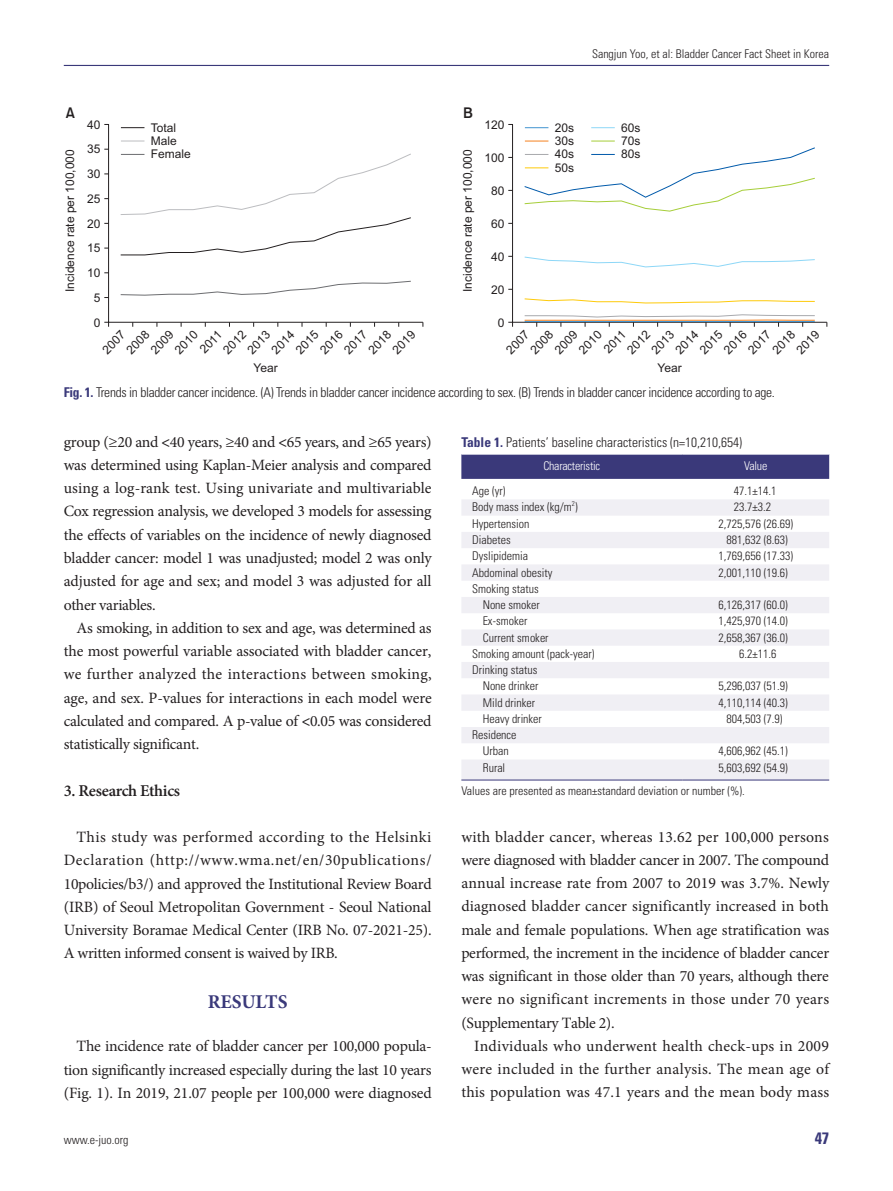
<style>
.page{position:relative;width:893px;height:1191px;background:#fff}
.page>*{position:absolute;margin:0;border:0;box-sizing:border-box;transform-origin:0 0}
.서론_1st{font:700 19.5px "Minion Pro";color:#3a397a}
._1__제목_2nd{font:600 16.5px "Minion Pro";letter-spacing:-.02em;color:#231f20}
.t1{font:700 condensed 16.5px "Univers LT Std";color:#3a397a}
.본문{font:15.75px/23.2px "Minion Pro";letter-spacing:-.01em;color:#231f20;text-align:justify}
.t2{font:15px "Gothic 725 BT Bold A";color:#231f20}
.그림제목{font:300 condensed 13.5px "Univers LT Std";letter-spacing:-.02em;color:#231f20}
.표제목{font:300 condensed 13.5px "Univers LT Std";color:#231f20}
.표본문{font:300 condensed 12px "Univers LT Std";color:#231f20}
.t3{font:12px/24.8px "Arial";color:#231f20;text-align:justify}
.표_1_line{font:300 condensed 12px "Univers LT Std";letter-spacing:-.02em;color:#fff}
.표본문-2{font:300 condensed 7.05px "Univers LT Std";color:#231f20}
.s1{font-weight:700;color:#3a397a}
.s2{font-weight:700}
</style>
<div class="page">
<svg style="left:104px;top:124px;width:320px;height:199px"></svg>
<svg style="left:121px;top:127px;width:23px;height:1px"></svg>
<svg style="left:121px;top:141px;width:23px;height:1px"></svg>
<svg style="left:120px;top:153px;width:292px;height:103px"></svg>
<svg style="left:120px;top:280px;width:292px;height:16px"></svg>
<svg style="left:508px;top:124px;width:320px;height:199px"></svg>
<svg style="left:525px;top:127px;width:23px;height:1px"></svg>
<svg style="left:524px;top:256px;width:292px;height:12px"></svg>
<svg style="left:591px;top:127px;width:24px;height:1px"></svg>
<svg style="left:524px;top:298px;width:292px;height:6px"></svg>
<svg style="left:524px;top:141px;width:292px;height:71px"></svg>
<svg style="left:524px;top:314px;width:292px;height:13px"></svg>
<div style="left:461px;top:455px;width:368px;height:24px;background:#3a397a"></div>
<svg style="left:462px;top:500px;width:367px;height:279px;fill:#f0eff4"></svg>
<hr style="left:461px;top:779px;width:221px;height:1px;background:#3a397a">
<hr style="left:682px;top:779px;width:147px;height:1px;background:#3a397a">
<hr style="left:64px;top:65px;width:765px;height:1px;background:#3a397a">
<p class="표본문" style="left:592px;top:47px;width:239px">Sangjun Yoo, et al: Bladder Cancer Fact Sheet in Korea</p>
<p class="t2" style="left:66px;top:104px;width:11px">A</p>
<p class="t2" style="left:463px;top:104px;width:11px">B</p>
<p class="t3" style="left:59px;top:292px;width:144px;rotate:-90deg">Incidence rate per 100,000</p>
<p class="t3" style="left:87px;top:113px;width:15px;text-align:center">40<br>35<br>30<br>25<br>20<br>15<br>10<br>5</p>
<p class="t3" style="left:94px;top:311px;width:8px">0</p>
<p class="t3" style="left:151px;top:122px;width:42px;line-height:13.4px;text-align:left">Total<br>Male<br>Female</p>
<p class="t3" style="left:121px;top:343px;width:28px;rotate:-45deg">2008</p>
<p class="t3" style="left:145px;top:343px;width:28px;rotate:-45deg">2009</p>
<p class="t3" style="left:169px;top:343px;width:28px;rotate:-45deg">2010</p>
<p class="t3" style="left:194px;top:343px;width:27px;rotate:-45deg">2011</p>
<p class="t3" style="left:217px;top:344px;width:28px;rotate:-45deg">2012</p>
<p class="t3" style="left:241px;top:344px;width:28px;rotate:-45deg">2013</p>
<p class="t3" style="left:266px;top:344px;width:28px;rotate:-45deg">2014</p>
<p class="t3" style="left:290px;top:344px;width:28px;rotate:-45deg">2015</p>
<p class="t3" style="left:314px;top:344px;width:28px;rotate:-45deg">2016</p>
<p class="t3" style="left:338px;top:344px;width:28px;rotate:-45deg">2017</p>
<p class="t3" style="left:362px;top:344px;width:28px;rotate:-45deg">2018</p>
<p class="t3" style="left:387px;top:344px;width:28px;rotate:-45deg">2019</p>
<p class="t3" style="left:96px;top:343px;width:28px;rotate:-45deg">2007</p>
<p class="t3" style="left:254px;top:356px;width:26px">Year</p>
<p class="t3" style="left:456px;top:292px;width:144px;rotate:-90deg">Incidence rate per 100,000</p>
<p class="t3" style="left:484px;top:113px;width:22px">120</p>
<p class="t3" style="left:484px;top:146px;width:22px">100</p>
<p class="t3" style="left:491px;top:179px;width:15px">80</p>
<p class="t3" style="left:491px;top:212px;width:15px">60</p>
<p class="t3" style="left:491px;top:245px;width:15px">40</p>
<p class="t3" style="left:491px;top:278px;width:15px">20</p>
<p class="t3" style="left:498px;top:311px;width:8px">0</p>
<p class="t3" style="left:555px;top:122px;width:21px;line-height:13.4px">20s 30s 40s 50s</p>
<p class="t3" style="left:621px;top:122px;width:21px;line-height:13.4px">60s 70s 80s</p>
<p class="t3" style="left:525px;top:343px;width:28px;rotate:-45deg">2008</p>
<p class="t3" style="left:549px;top:343px;width:28px;rotate:-45deg">2009</p>
<p class="t3" style="left:573px;top:343px;width:28px;rotate:-45deg">2010</p>
<p class="t3" style="left:598px;top:343px;width:27px;rotate:-45deg">2011</p>
<p class="t3" style="left:621px;top:344px;width:28px;rotate:-45deg">2012</p>
<p class="t3" style="left:645px;top:344px;width:28px;rotate:-45deg">2013</p>
<p class="t3" style="left:670px;top:344px;width:28px;rotate:-45deg">2014</p>
<p class="t3" style="left:694px;top:344px;width:28px;rotate:-45deg">2015</p>
<p class="t3" style="left:718px;top:344px;width:28px;rotate:-45deg">2016</p>
<p class="t3" style="left:742px;top:344px;width:28px;rotate:-45deg">2017</p>
<p class="t3" style="left:766px;top:344px;width:28px;rotate:-45deg">2018</p>
<p class="t3" style="left:791px;top:344px;width:28px;rotate:-45deg">2019</p>
<p class="t3" style="left:500px;top:343px;width:28px;rotate:-45deg">2007</p>
<p class="t3" style="left:657px;top:356px;width:26px">Year</p>
<p class="그림제목" style="left:64px;top:384px;width:713px"><span class="s1">Fig. 1.</span> Trends in bladder cancer incidence. (A) Trends in bladder cancer incidence according to sex. (B) Trends in bladder cancer incidence according to age.</p>
<p class="표제목" style="left:461px;top:434px;width:282px"><span class="s1">Table 1.</span> Patients’ baseline characteristics (n=10,210,654)</p>
<p class="표_1_line" style="left:543px;top:459px;width:58px">Characteristic</p>
<p class="표_1_line" style="left:744px;top:459px;width:25px">Value</p>
<p class="표본문" style="left:472px;top:484px;width:35px">Age (yr)</p>
<p class="표본문" style="left:734px;top:484px;width:44px">47.1±14.1</p>
<p class="표본문" style="left:472px;top:500px;width:107px">Body mass index (kg/m )</p>
<p class="본문" style="left:64px;top:430px;width:369px">group (≥20 and <span class="s2">&lt;</span>40 years, ≥40 and <span class="s2">&lt;</span>65 years, and ≥65 years) was determined using Kaplan-Meier analysis and compared using a log-rank test. Using univariate and multivariable Cox regression analysis, we developed 3 models for assessing the effects of variables on the incidence of newly diagnosed bladder cancer: model 1 was unadjusted; model 2 was only adjusted for age and sex; and model 3 was adjusted for all other variables.</p>
<p class="본문" style="left:64px;top:616px;width:370px;text-indent:13px">As smoking, in addition to sex and age, was determined as the most powerful variable associated with bladder cancer, we further analyzed the interactions between smoking, age, and sex. P-values for interactions in each model were calculated and compared. A p-value of <span class="s2">&lt;</span>0.05 was considered statistically significant.</p>
<p class="_1__제목_2nd" style="left:64px;top:779px;width:118px">3. Research Ethics</p>
<p class="본문" style="left:64px;top:825px;width:369px;text-indent:13px">This study was performed according to the Helsinki Declaration (http://www.wma.net/en/30publications/ 10policies/b3/) and approved the Institutional Review Board (IRB) of Seoul Metropolitan Government - Seoul National University Boramae Medical Center (IRB No. 07-2021-25).<br>A written informed consent is waived by IRB.</p>
<p class="서론_1st" style="left:208px;top:988px;width:82px">RESULTS</p>
<p class="본문" style="left:64px;top:1034px;width:370px;text-indent:13px">The incidence rate of bladder cancer per 100,000 popula&shy;tion significantly increased especially during the last 10 years (Fig. 1). In 2019, 21.07 people per 100,000 were diagnosed</p>
<p class="표본문-2" style="left:572px;top:499px;width:5px">2</p>
<p class="표본문" style="left:734px;top:500px;width:39px">23.7±3.2</p>
<p class="표본문" style="left:472px;top:516px;width:59px">Hypertension</p>
<p class="표본문" style="left:719px;top:516px;width:76px">2,725,576 (26.69)</p>
<p class="표본문" style="left:472px;top:532px;width:40px">Diabetes</p>
<p class="표본문" style="left:727px;top:532px;width:63px">881,632 (8.63)</p>
<p class="표본문" style="left:472px;top:549px;width:57px">Dyslipidemia</p>
<p class="표본문" style="left:719px;top:549px;width:76px">1,769,656 (17.33)</p>
<p class="표본문" style="left:472px;top:565px;width:82px">Abdominal obesity</p>
<p class="표본문" style="left:719px;top:565px;width:71px">2,001,110 (19.6)</p>
<p class="표본문" style="left:472px;top:581px;width:68px">Smoking status</p>
<p class="표본문" style="left:483px;top:597px;width:59px">None smoker</p>
<p class="표본문" style="left:719px;top:597px;width:71px">6,126,317 (60.0)</p>
<p class="표본문" style="left:483px;top:614px;width:46px">Ex-smoker</p>
<p class="표본문" style="left:719px;top:614px;width:71px">1,425,970 (14.0)</p>
<p class="표본문" style="left:483px;top:630px;width:67px">Current smoker</p>
<p class="표본문" style="left:719px;top:630px;width:71px">2,658,367 (36.0)</p>
<p class="표본문" style="left:472px;top:646px;width:124px">Smoking amount (pack-year)</p>
<p class="표본문" style="left:739px;top:646px;width:39px">6.2±11.6</p>
<p class="표본문" style="left:472px;top:662px;width:67px">Drinking status</p>
<p class="표본문" style="left:483px;top:679px;width:57px">None drinker</p>
<p class="표본문" style="left:719px;top:679px;width:71px">5,296,037 (51.9)</p>
<p class="표본문" style="left:483px;top:695px;width:54px">Mild drinker</p>
<p class="표본문" style="left:719px;top:695px;width:71px">4,110,114 (40.3)</p>
<p class="표본문" style="left:483px;top:711px;width:61px">Heavy drinker</p>
<p class="표본문" style="left:727px;top:711px;width:57px">804,503 (7.9)</p>
<p class="표본문" style="left:472px;top:727px;width:46px">Residence</p>
<p class="표본문" style="left:483px;top:744px;width:27px">Urban</p>
<p class="표본문" style="left:719px;top:744px;width:71px">4,606,962 (45.1)</p>
<p class="표본문" style="left:483px;top:760px;width:24px">Rural</p>
<p class="표본문" style="left:719px;top:760px;width:71px">5,603,692 (54.9)</p>
<p class="표본문" style="left:461px;top:783px;width:285px">Values are presented as mean±standard deviation or number (%).</p>
<p class="본문" style="left:461px;top:825px;width:370px">with bladder cancer, whereas 13.62 per 100,000 persons were diagnosed with bladder cancer in 2007. The compound annual increase rate from 2007 to 2019 was 3.7%. Newly diagnosed bladder cancer significantly increased in both male and female populations. When age stratification was performed, the increment in the incidence of bladder cancer was significant in those older than 70 years, although there were no significant increments in those under 70 years (Supplementary Table 2).</p>
<p class="본문" style="left:461px;top:1034px;width:369px;text-indent:13px">Individuals who underwent health check-ups in 2009 were included in the further analysis. The mean age of this population was 47.1 years and the mean body mass</p>
<p class="표본문" style="left:64px;top:1132px;width:66px">www.e-juo.org</p>
<p class="t1" style="left:815px;top:1127px;width:16px">47</p>
</div>
